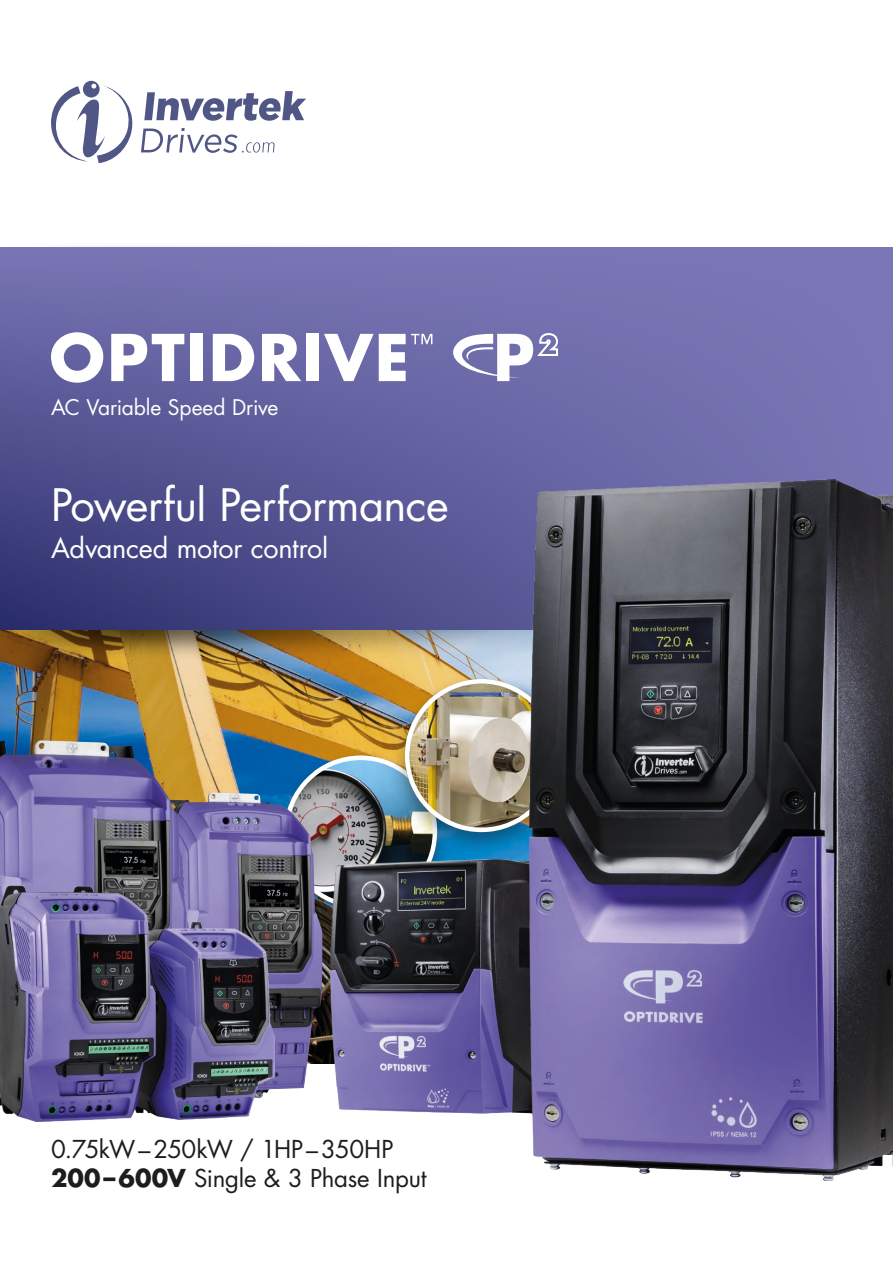
<style>
.page{position:relative;width:893px;height:1263px;background:#fff}
.page>*{position:absolute;margin:0;border:0;box-sizing:border-box;transform-origin:0 0}
.t1{font:43.5px "Futura Std";letter-spacing:-.01em;color:#fff}
.t2{font:27px "Futura Std";letter-spacing:-.01em;color:#fff}
.t3{font:24px "Futura Std";letter-spacing:-.015em;color:#1d1d1b}
.t4{font:21px "Futura Std";letter-spacing:-.01em;color:#fff}
.s1{font-weight:700}
</style>
<div class="page">
<img style="left:0;top:661px;width:529px;height:402px">
<div style="left:270px;top:750px;width:181px;height:181px;background:#1d1d1b;opacity:.4"></div>
<img style="left:284px;top:755px;width:153px;height:154px;border-radius:77px">
<div style="left:391px;top:673px;width:181px;height:182px;background:#1d1d1b;opacity:.4"></div>
<img style="left:405px;top:679px;width:153px;height:153px;border-radius:77px">
<div style="left:405px;top:679px;width:153px;height:153px;border:4px solid #fff;border-radius:50%"></div>
<img style="left:331px;top:859px;width:198px;height:255px">
<div style="left:0;top:241px;width:893px;height:420px;background:#1d1d1b;opacity:.75"></div>
<svg style="left:0;top:247px;width:893px;height:382px"></svg>
<img style="left:529px;top:479px;width:364px;height:701px">
<img style="left:186px;top:792px;width:136px;height:297px">
<img style="left:0;top:740px;width:186px;height:146px">
<img style="left:0;top:886px;width:274px;height:235px">
<svg style="left:324px;top:334px;width:108px;height:47px"></svg>
<div style="left:307px;top:334px;width:12px;height:47px;background:#fff"></div>
<svg style="left:262px;top:334px;width:39px;height:47px"></svg>
<svg style="left:213px;top:334px;width:41px;height:47px"></svg>
<div style="left:190px;top:334px;width:13px;height:47px;background:#fff"></div>
<svg style="left:111px;top:334px;width:73px;height:47px"></svg>
<svg style="left:51px;top:332px;width:52px;height:51px"></svg>
<svg style="left:451px;top:333px;width:107px;height:48px"></svg>
<svg style="left:51px;top:81px;width:255px;height:82px"></svg>
<p class="t4" style="left:51px;top:393px;width:229px">AC Variable Speed Drive</p>
<p class="t1" style="left:51px;top:477px;width:399px">Powerful Performance</p>
<p class="t2" style="left:51px;top:531px;width:279px">Advanced motor control</p>
<p class="t3" style="left:51px;top:1134px;width:344px">0.75kW–250kW / 1HP–350HP</p>
<p class="t3" style="left:51px;top:1163px;width:377px"><span class="s1">200–600V</span> Single &amp; 3 Phase Input</p>
</div>
